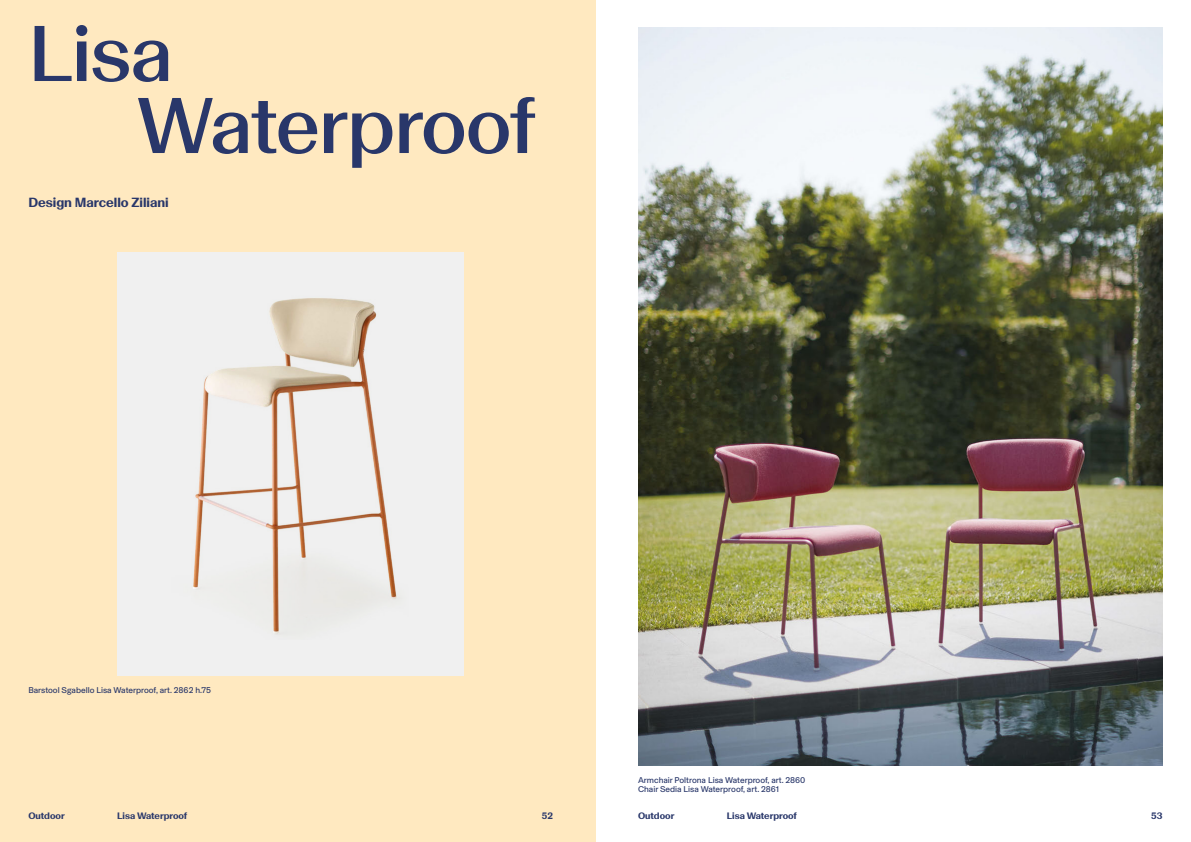
<style>
.page{position:relative;width:1191px;height:842px;background:#fff}
.page>*{position:absolute;margin:0;border:0;box-sizing:border-box;transform-origin:0 0}
.t1{font:500 80px/72px "Basel Classic";letter-spacing:-.01em;color:#29376a}
.t2{font:700 13.5px "Basel Classic";color:#29376a}
.t3{font:700 9.5px "Basel Classic";color:#29376a}
.t4{font:8.5px/9px "Basel Grotesk";color:#29376a}
</style>
<div class="page">
<div style="left:0;top:0;width:595px;height:842px;background:#ffe9c0"></div>
<div style="left:117px;top:252px;width:347px;height:423px;background:#f0f0f0"></div>
<img style="left:193px;top:298px;width:204px;height:337px">
<img style="left:638px;top:27px;width:524px;height:738px">
<h1 class="t1" style="left:136px;top:13px;width:400px;text-indent:-108px">Lisa<br>Waterproof</h1>
<h2 class="t2" style="left:28px;top:193px;width:142px">Design Marcello Ziliani</h2>
<p class="t4" style="left:28px;top:685px;width:184px">Barstool Sgabello Lisa Waterproof, art. 2862 h.75</p>
<p class="t3" style="left:28px;top:809px;width:38px">Outdoor</p>
<p class="t3" style="left:117px;top:809px;width:72px">Lisa Waterproof</p>
<p class="t3" style="left:542px;top:809px;width:13px">52</p>
<p class="t4" style="left:638px;top:775px;width:169px">Armchair Poltrona Lisa Waterproof, art. 2860<br>Chair Sedia Lisa Waterproof, art. 2861</p>
<p class="t3" style="left:638px;top:809px;width:38px">Outdoor</p>
<p class="t3" style="left:727px;top:809px;width:72px">Lisa Waterproof</p>
<p class="t3" style="left:1151px;top:809px;width:13px">53</p>
</div>
